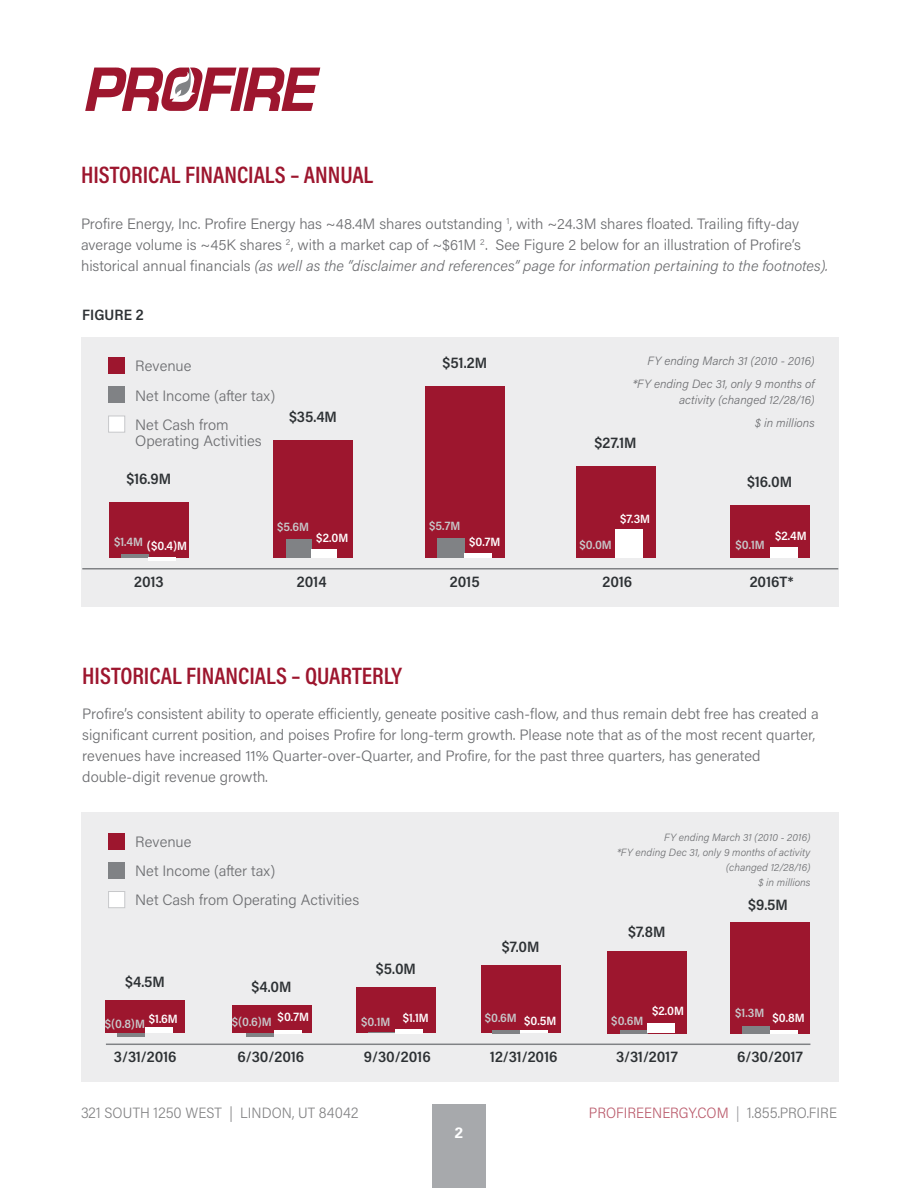
<style>
.page{position:relative;width:918px;height:1188px;background:#fff}
.page>*{position:absolute;margin:0;border:0;box-sizing:border-box;transform-origin:0 0}
.t1{font:600 24px "Acumin Pro Cond";color:#9d162e}
.t2{font:300 15px/21px "Acumin Pro";color:#6d6e71}
.t3{font:600 15px "Acumin Pro Semi Cond";color:#2d3134}
.t4{font:300 15px "Acumin Pro Semi Cond";color:#9d162e}
.t5{font:300 15px "Acumin Pro Semi Cond";letter-spacing:.01em;color:#4d4d4f}
.t6{font:700 15px "Univers LT Pro 65";color:#fff}
.t7{font:italic 300 12px/22.5px "Acumin Pro";color:#6d6e71;text-align:right}
.t8{font:600 12px "Acumin Pro Semi Cond";color:#c7c8ca}
.t9{font:600 12px "Acumin Pro Semi Cond";color:#fff}
.t10{font:italic 300 10.5px/15px "Acumin Pro";color:#6d6e71;text-align:right}
.s1{font-style:italic}
.s2{color:#fff}
.s3{color:#6d6e71}
.s4{color:#4d4d4f}
</style>
<div class="page">
<svg style="left:85px;top:67px;width:235px;height:44px"></svg>
<div style="left:432px;top:1104px;width:54px;height:84px;background:#a7a9ac"></div>
<div style="left:81px;top:337px;width:757px;height:269px;background:#ededee"></div>
<div style="left:81px;top:812px;width:757px;height:270px;background:#ededee"></div>
<hr style="left:82px;top:568px;width:756px;height:2px;background:#808285">
<hr style="left:106px;top:1044px;width:704px;height:1px;background:#808285">
<div style="left:232px;top:1006px;width:80px;height:27px;background:#9d162e"></div>
<div style="left:105px;top:1001px;width:80px;height:32px;background:#9d162e"></div>
<hr style="left:118px;top:1033px;width:27px;height:3px;background:#808285">
<hr style="left:247px;top:1033px;width:27px;height:3px;background:#808285">
<div style="left:356px;top:987px;width:80px;height:46px;background:#9d162e"></div>
<svg style="left:369px;top:1032px;width:27px;height:1px"></svg>
<div style="left:481px;top:966px;width:80px;height:67px;background:#9d162e"></div>
<div style="left:109px;top:358px;width:16px;height:16px;background:#9d162e"></div>
<div style="left:109px;top:833px;width:16px;height:17px;background:#9d162e"></div>
<div style="left:109px;top:387px;width:16px;height:16px;background:#808285"></div>
<div style="left:109px;top:862px;width:16px;height:17px;background:#808285"></div>
<div style="left:608px;top:951px;width:79px;height:82px;background:#9d162e"></div>
<div style="left:108px;top:416px;width:17px;height:16px;background:#fff;border:1px solid #c7c8ca"></div>
<div style="left:108px;top:891px;width:17px;height:17px;background:#fff;border:1px solid #c7c8ca"></div>
<div style="left:274px;top:440px;width:79px;height:118px;background:#9d162e"></div>
<div style="left:286px;top:540px;width:26px;height:18px;background:#808285"></div>
<div style="left:311px;top:549px;width:26px;height:9px;background:#fff"></div>
<div style="left:145px;top:1027px;width:27px;height:6px;background:#fff"></div>
<hr style="left:493px;top:1030px;width:27px;height:3px;background:#808285">
<hr style="left:621px;top:1030px;width:27px;height:3px;background:#808285">
<hr style="left:274px;top:1030px;width:28px;height:3px;background:#fff">
<div style="left:109px;top:503px;width:79px;height:55px;background:#9d162e"></div>
<hr style="left:121px;top:555px;width:28px;height:3px;background:#808285">
<hr style="left:148px;top:558px;width:28px;height:3px;background:#fff">
<hr style="left:396px;top:1029px;width:27px;height:4px;background:#fff">
<div style="left:425px;top:386px;width:80px;height:172px;background:#9d162e"></div>
<div style="left:438px;top:538px;width:27px;height:20px;background:#808285"></div>
<hr style="left:465px;top:554px;width:27px;height:4px;background:#fff">
<hr style="left:520px;top:1031px;width:27px;height:2px;background:#fff">
<div style="left:576px;top:466px;width:79px;height:92px;background:#9d162e"></div>
<div style="left:615px;top:530px;width:27px;height:28px;background:#fff"></div>
<div style="left:648px;top:1024px;width:27px;height:9px;background:#fff"></div>
<div style="left:730px;top:505px;width:80px;height:53px;background:#9d162e"></div>
<div style="left:771px;top:547px;width:27px;height:11px;background:#fff"></div>
<div style="left:730px;top:922px;width:80px;height:111px;background:#9d162e"></div>
<div style="left:743px;top:1026px;width:27px;height:7px;background:#808285"></div>
<hr style="left:770px;top:1030px;width:28px;height:3px;background:#fff">
<h1 class="t1" style="left:81px;top:159px;width:294px">HISTORICAL FINANCIALS – ANNUAL</h1>
<p class="t2" style="left:81px;top:212px;width:749px">Profire Energy, Inc. Profire Energy has ~48.4M shares outstanding <sup>1</sup>, with ~24.3M shares floated. Trailing fifty-day average volume is ~45K shares <sup>2</sup>, with a market cap of ~$61M <sup>2</sup>. See Figure 2 below for an illustration of Profire’s historical annual financials <span class="s1">(as well as the “disclaimer and references” page for information pertaining to the footnotes).</span></p>
<p class="t3" style="left:82px;top:304px;width:63px">FIGURE 2</p>
<p class="t2" style="left:135px;top:355px;width:58px">Revenue</p>
<p class="t2" style="left:135px;top:384px;width:142px">Net Income (after tax)</p>
<p class="t2" style="left:135px;top:416px;width:128px;line-height:15.9px">Net Cash from<br>Operating Activities</p>
<p class="t3" style="left:127px;top:469px;width:46px">$16.9M</p>
<p class="t3" style="left:289px;top:406px;width:49px">$35.4M</p>
<p class="t9" style="left:114px;top:538px;width:75px"><sup>$1.4M</sup> ($0.4)M</p>
<p class="t3" style="left:134px;top:571px;width:31px">2013</p>
<p class="t8" style="left:277px;top:519px;width:33px">$5.6M</p>
<p class="t9" style="left:316px;top:529px;width:33px">$2.0M</p>
<p class="t3" style="left:297px;top:571px;width:31px">2014</p>
<p class="t3" style="left:443px;top:352px;width:46px">$51.2M</p>
<p class="t7" style="left:633px;top:349px;width:183px">FY ending March 31 (2010 - 2016) *FY ending Dec 31, only 9 months of</p>
<p class="t7" style="left:679px;top:388px;width:137px">activity (changed 12/28/16) $ in millions</p>
<p class="t3" style="left:595px;top:432px;width:43px">$27.1M</p>
<p class="t3" style="left:747px;top:471px;width:46px">$16.0M</p>
<p class="t8" style="left:429px;top:517px;width:33px">$5.7M</p>
<p class="t9" style="left:469px;top:534px;width:33px">$0.7M</p>
<p class="t8" style="left:580px;top:537px;width:34px">$0.0M</p>
<p class="t9" style="left:620px;top:510px;width:31px">$7.3M</p>
<p class="t8" style="left:736px;top:537px;width:31px">$0.1M</p>
<p class="t9" style="left:775px;top:527px;width:33px">$2.4M</p>
<p class="t3" style="left:450px;top:571px;width:31px">2015</p>
<p class="t3" style="left:602px;top:571px;width:31px">2016</p>
<p class="t3" style="left:750px;top:571px;width:46px">2016T*</p>
<h1 class="t1" style="left:82px;top:660px;width:321px">HISTORICAL FINANCIALS – QUARTERLY</h1>
<p class="t2" style="left:82px;top:703px;width:738px">Profire’s consistent ability to operate efficiently, geneate positive cash-flow, and thus remain debt free has created a significant current position, and poises Profire for long-term growth. Please note that as of the most recent quarter, revenues have increased 11% Quarter-over-Quarter, and Profire, for the past three quarters, has generated double-digit revenue growth.</p>
<p class="t2" style="left:135px;top:831px;width:58px">Revenue</p>
<p class="t2" style="left:135px;top:860px;width:142px">Net Income (after tax)</p>
<p class="t2" style="left:135px;top:889px;width:226px">Net Cash from Operating Activities</p>
<p class="t3" style="left:125px;top:971px;width:41px">$4.5M</p>
<p class="t8" style="left:105px;top:1015px;width:42px">$(0.8)M</p>
<p class="t9" style="left:149px;top:1010px;width:30px">$1.6M</p>
<p class="t3" style="left:114px;top:1047px;width:64px">3/31/2016</p>
<p class="t3" style="left:252px;top:976px;width:42px">$4.0M</p>
<p class="t8" style="left:232px;top:1013px;width:42px">$(0.6)M</p>
<p class="t9" style="left:278px;top:1009px;width:33px">$0.7M</p>
<p class="t3" style="left:237px;top:1047px;width:68px">6/30/2016</p>
<p class="t3" style="left:376px;top:958px;width:42px">$5.0M</p>
<p class="t9" style="left:403px;top:1009px;width:28px">$1.1M</p>
<p class="t8" style="left:361px;top:1013px;width:31px">$0.1M</p>
<p class="t3" style="left:364px;top:1047px;width:68px">9/30/2016</p>
<p class="t10" style="left:617px;top:829px;width:195px">FY ending March 31 (2010 - 2016)<br>*FY ending Dec 31, only 9 months of activity (changed 12/28/16)<br>$ in millions</p>
<p class="t3" style="left:502px;top:936px;width:39px">$7.0M</p>
<p class="t8" style="left:485px;top:1010px;width:33px">$0.6M</p>
<p class="t9" style="left:524px;top:1012px;width:34px">$0.5M</p>
<p class="t3" style="left:628px;top:922px;width:39px">$7.8M</p>
<p class="t8" style="left:611px;top:1012px;width:33px">$0.6M</p>
<p class="t9" style="left:652px;top:1003px;width:33px">$2.0M</p>
<p class="t3" style="left:490px;top:1047px;width:69px">12/31/2016</p>
<p class="t3" style="left:616px;top:1047px;width:63px">3/31/2017</p>
<p class="t3" style="left:748px;top:894px;width:41px">$9.5M</p>
<p class="t8" style="left:735px;top:1005px;width:71px">$1.3M <span class="s2">$0.8M</span></p>
<p class="t3" style="left:737px;top:1047px;width:67px">6/30/2017</p>
<p class="t5" style="left:81px;top:1102px;width:279px">321 SOUTH 1250 WEST | LINDON, UT 84042</p>
<p class="t4" style="left:589px;top:1102px;width:250px">PROFIREENERGY.COM <span class="s3">|</span> <span class="s4">1.855.PRO.FIRE</span></p>
<p class="t6" style="left:455px;top:1124px;width:10px">2</p>
</div>
